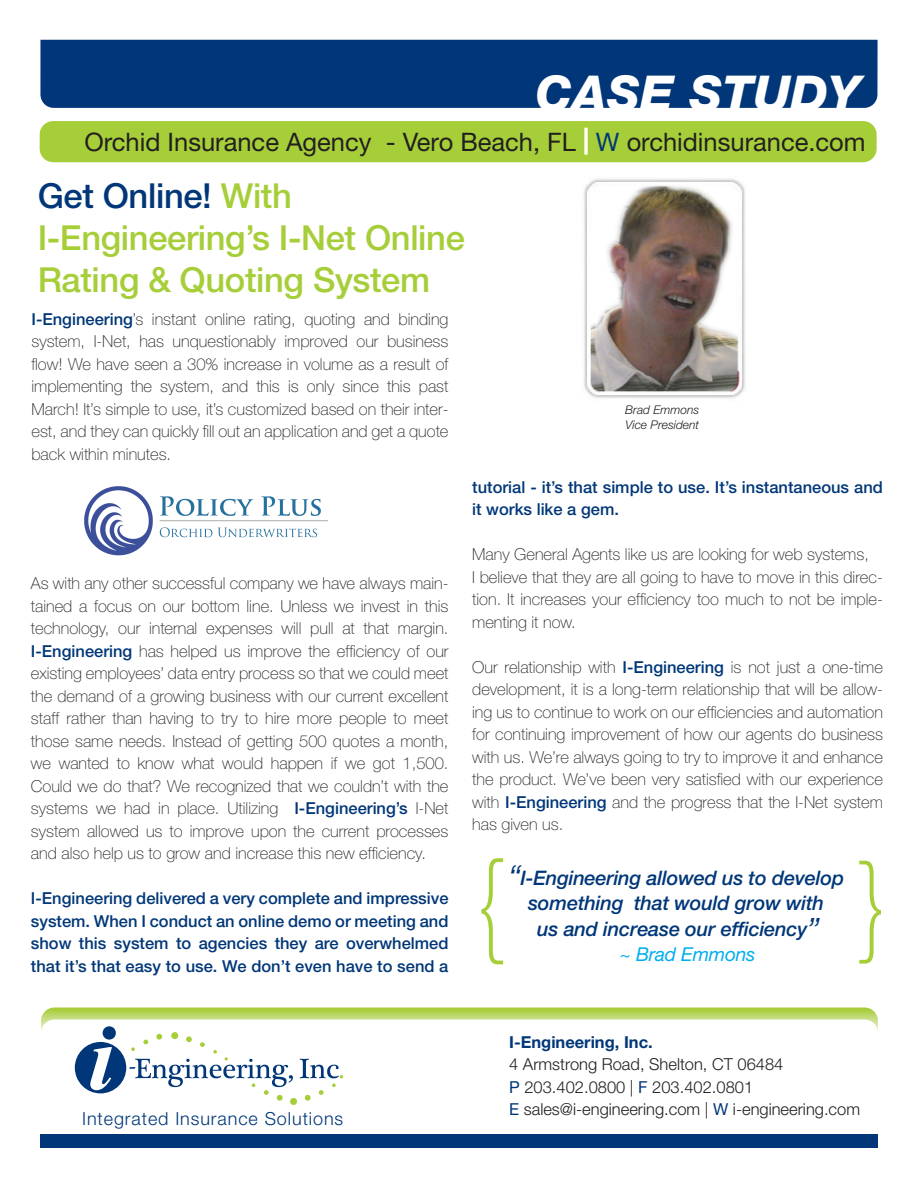
<style>
.page{position:relative;width:918px;height:1188px;background:#fff}
.page>*{position:absolute;margin:0;border:0;box-sizing:border-box;transform-origin:0 0}
.t1{font:100 115.95px "Helvetica Neue LT Std";color:#a6ce39;scale:.89 1}
.t2{font:100 112.5px "Helvetica Neue LT Std";color:#a6ce39;scale:.92 1}
.t3{font:italic 800 49.5px "Helvetica Neue LT Std";color:#fff}
.t4{font:500 34.5px/42px "Helvetica Neue LT Std";letter-spacing:-.01em;color:#a6ce39}
.t5{font:25.5px "Helvetica Neue LT Std";color:#231f20}
.t6{font:italic 500 19.95px/25.5px "Helvetica Neue LT Std";letter-spacing:-.01em;color:#013778;text-align:center}
.t7{font:italic 19.2px "Helvetica Neue LT Std";letter-spacing:-.01em;color:#00aeef}
.t8{font:300 18px "Helvetica Neue LT Std";letter-spacing:.05em;color:#013778}
.t9{font:100 16.5px/22.5px "Helvetica Neue LT Std";color:#231f20;text-align:justify}
.t10{font:500 16.5px/22.5px "Helvetica Neue LT Std";color:#013778;text-align:justify}
.t11{font:300 16.5px/22.5px "Helvetica Neue LT Std";color:#231f20}
.t12{font:700 16.5px "Helvetica Neue LT Std";color:#013778}
.t13{font:italic 300 12px/14.4px "Helvetica Neue LT Std";color:#231f20}
.s1{color:#fff}
.s2{color:#013778}
.s3{font-weight:500;color:#013778}
.s4{font-weight:300;font-size:35.1px}
.s5{font-weight:400;color:#013778}
</style>
<div class="page">
<div style="left:41px;top:1134px;width:837px;height:13px;background:#013778"></div>
<img style="left:84px;top:486px;width:243px;height:70px">
<div style="left:40px;top:121px;width:837px;height:41px;background:#a6ce39;border-radius:13px"></div>
<div style="left:40px;top:40px;width:838px;height:68px;background:#013778"></div>
<div style="left:584px;top:128px;width:4px;height:27px;border:2px solid #fff"></div>
<img style="left:584px;top:178px;width:162px;height:221px">
<div style="left:290px;top:1098px;width:7px;height:7px;background:#a6ce39;border-radius:50%"></div>
<svg style="left:41px;top:1008px;width:837px;height:93px"></svg>
<h3 class="t3" style="left:536px;top:64px;width:326px">CASE STUDY</h3>
<h3 class="t5" style="left:84px;top:127px;width:783px">Orchid Insurance Agency - Vero Beach, FL <span class="s1">|</span> <span class="s2">W</span> orchidinsurance.com</h3>
<h3 class="t4" style="left:38px;top:174px;width:429px"><span class="s2">Get Online!</span> With<br>I-Engineering’s I-Net Online<br>Rating &amp; Quoting System</h3>
<p class="t9" style="left:31px;top:307px;width:419px"><span class="s3">I-Engineering</span>’s instant online rating, quoting and binding system, I-Net, has unquestionably improved our business flow! We have seen a 30% increase in volume as a result of implementing the system, and this is only since this past March! It’s simple to use, it’s customized based on their inter&shy;est, and they can quickly fill out an application and get a quote back within minutes.</p>
<p class="t13" style="left:625px;top:403px;width:76px">Brad Emmons<br>Vice President</p>
<p class="t9" style="left:31px;top:572px;width:419px">As with any other successful company we have always main&shy;tained a focus on our bottom line. Unless we invest in this technology, our internal expenses will pull at that margin.<br><span class="s3">I-Engineering</span> has helped us improve the efficiency of our existing employees’ data entry process so that we could meet the demand of a growing business with our current excellent staff rather than having to try to hire more people to meet those same needs. Instead of getting 500 quotes a month, we wanted to know what would happen if we got 1,500.<br>Could we do that? We recognized that we couldn’t with the systems we had in place. Utilizing <span class="s3">I-Engineering’s</span> I-Net system allowed us to improve upon the current processes and also help us to grow and increase this new efficiency.</p>
<p class="t10" style="left:31px;top:887px;width:419px">I-Engineering delivered a very complete and impressive system. When I conduct an online demo or meeting and show this system to agencies they are overwhelmed that it’s that easy to use. We don’t even have to send a</p>
<p class="t10" style="left:472px;top:475px;width:412px">tutorial - it’s that simple to use. It’s instantaneous and it works like a gem.</p>
<p class="t9" style="left:472px;top:543px;width:412px;text-align:left">Many General Agents like us are looking for web systems,<br>I believe that they are all going to have to move in this direc&shy;tion. It increases your efficiency too much to not be imple&shy;menting it now.</p>
<p class="t9" style="left:472px;top:655px;width:412px">Our relationship with <span class="s3">I-Engineering</span> is not just a one-time development, it is a long-term relationship that will be allow&shy;ing us to continue to work on our efficiencies and automation for continuing improvement of how our agents do business with us. We’re always going to try to improve it and enhance the product. We’ve been very satisfied with our experience with <span class="s3">I-Engineering</span> and the progress that the I-Net system has given us.</p>
<p class="t6" style="left:508px;top:865px;width:338px"><span class="s4">“</span>I-Engineering allowed us to develop something that would grow with<br>us and increase our efficiency<span class="s4">”</span></p>
<h1 class="t1" style="left:473px;top:836px;width:40px">{</h1>
<h2 class="t2" style="left:855px;top:839px;width:39px">}</h2>
<p class="t7" style="left:620px;top:943px;width:137px">~ Brad Emmons</p>
<p class="t8" style="left:82px;top:1107px;width:263px">Integrated Insurance Solutions</p>
<p class="t12" style="left:509px;top:1032px;width:145px">I-Engineering, Inc.</p>
<p class="t11" style="left:509px;top:1053px;width:352px">4 Armstrong Road, Shelton, CT 06484<br><span class="s5">P</span> 203.402.0800 | <span class="s5">F</span> 203.402.0801<br><span class="s5">E</span> sales@i-engineering.com | <span class="s5">W</span> i-engineering.com</p>
</div>
